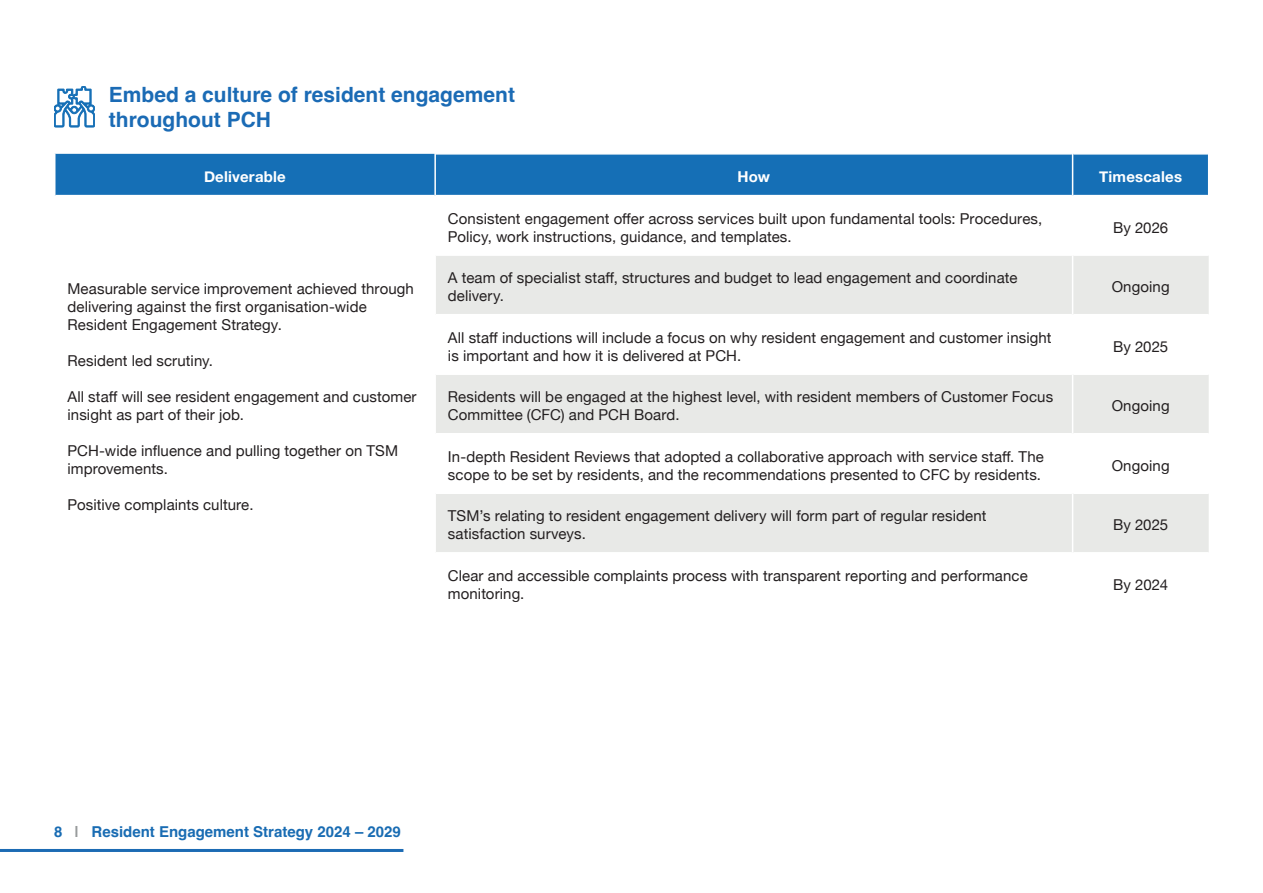
<style>
.page{position:relative;width:1263px;height:893px;background:#fff}
.page>*{position:absolute;margin:0;border:0;box-sizing:border-box;transform-origin:0 0}
.t1{font:700 21px/25.2px "Helvetica";color:#1b6bb5}
.Body_Copy{font:15px/18px "Helvetica Neue";letter-spacing:.005em;color:#231f20}
.t2{font:700 15px "Helvetica";color:#196cb3}
.Body_Copy-2{font:700 15px "Helvetica Neue";letter-spacing:.015em;color:#fff}
.s1{color:#989b9c}
</style>
<div class="page">
<div style="left:56px;top:154px;width:1152px;height:41px;background:#156fb6"></div>
<div style="left:436px;top:256px;width:773px;height:58px;background:#e8e9e7"></div>
<div style="left:436px;top:375px;width:773px;height:58px;background:#e8e9e7"></div>
<div style="left:436px;top:494px;width:773px;height:58px;background:#e8e9e7"></div>
<hr style="left:1072px;top:255px;width:1px;height:60px;background:#fff">
<hr style="left:1072px;top:374px;width:1px;height:60px;background:#fff">
<hr style="left:1072px;top:493px;width:1px;height:60px;background:#fff">
<hr style="left:436px;top:153px;width:636px;height:2px;background:#fff">
<hr style="left:1073px;top:153px;width:135px;height:2px;background:#fff">
<hr style="left:434px;top:153px;width:2px;height:43px;background:#fff">
<hr style="left:1072px;top:153px;width:1px;height:43px;background:#fff">
<svg style="left:54px;top:86px;width:41px;height:41px"></svg>
<hr style="left:0;top:849px;width:403px;height:3px;background:#1c6bb4">
<p class="t1" style="left:109px;top:84px;width:408px">Embed a culture of resident engagement throughout PCH</p>
<p class="Body_Copy-2" style="left:204px;top:165px;width:83px">Deliverable</p>
<p class="Body_Copy-2" style="left:738px;top:165px;width:34px">How</p>
<p class="Body_Copy-2" style="left:1099px;top:165px;width:84px">Timescales</p>
<p class="Body_Copy" style="left:68px;top:281px;width:348px">Measurable service improvement achieved through delivering against the first organisation-wide<br>Resident Engagement Strategy.</p>
<p class="Body_Copy" style="left:68px;top:353px;width:147px">Resident led scrutiny.</p>
<p class="Body_Copy" style="left:68px;top:389px;width:351px">All staff will see resident engagement and customer insight as part of their job.</p>
<p class="Body_Copy" style="left:68px;top:443px;width:332px">PCH-wide influence and pulling together on TSM improvements.</p>
<p class="Body_Copy" style="left:68px;top:497px;width:187px">Positive complaints culture.</p>
<p class="Body_Copy" style="left:448px;top:210px;width:596px">Consistent engagement offer across services built upon fundamental tools: Procedures,<br>Policy, work instructions, guidance, and templates.</p>
<p class="Body_Copy" style="left:1113px;top:219px;width:57px">By 2026</p>
<p class="Body_Copy" style="left:448px;top:270px;width:571px">A team of specialist staff, structures and budget to lead engagement and coordinate delivery.</p>
<p class="Body_Copy" style="left:1112px;top:279px;width:59px">Ongoing</p>
<p class="Body_Copy" style="left:448px;top:329px;width:605px">All staff inductions will include a focus on why resident engagement and customer insight is important and how it is delivered at PCH.</p>
<p class="Body_Copy" style="left:1113px;top:338px;width:57px">By 2025</p>
<p class="Body_Copy" style="left:448px;top:389px;width:607px">Residents will be engaged at the highest level, with resident members of Customer Focus<br>Committee (CFC) and PCH Board.</p>
<p class="Body_Copy" style="left:1112px;top:398px;width:59px">Ongoing</p>
<p class="Body_Copy" style="left:448px;top:448px;width:597px">In-depth Resident Reviews that adopted a collaborative approach with service staff. The scope to be set by residents, and the recommendations presented to CFC by residents.</p>
<p class="Body_Copy" style="left:1112px;top:457px;width:59px">Ongoing</p>
<p class="Body_Copy" style="left:448px;top:508px;width:540px">TSM’s relating to resident engagement delivery will form part of regular resident satisfaction surveys.</p>
<p class="Body_Copy" style="left:1113px;top:517px;width:57px">By 2025</p>
<p class="Body_Copy" style="left:448px;top:567px;width:581px">Clear and accessible complaints process with transparent reporting and performance monitoring.</p>
<p class="Body_Copy" style="left:1113px;top:576px;width:56px">By 2024</p>
<p class="t2" style="left:54px;top:822px;width:348px">8 <span class="s1">|</span> Resident Engagement Strategy 2024 – 2029</p>
</div>
